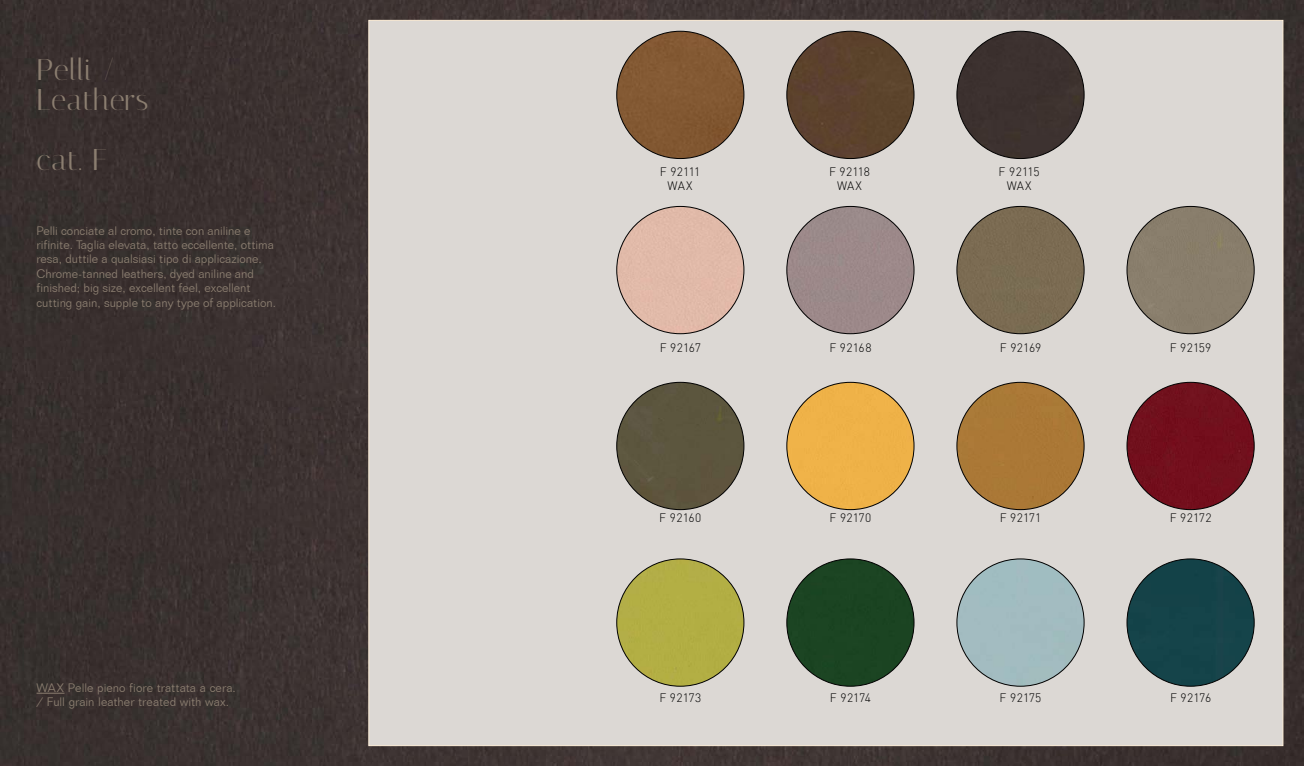
<style>
.page{position:relative;width:1304px;height:766px;background:#fff}
.page>*{position:absolute;margin:0;border:0;box-sizing:border-box;transform-origin:0 0}
.t1{font:30px/30px "Italiana";letter-spacing:.015em;color:#8b7e70}
.t2{font:300 12px/14.4px "Folio BT";color:#8b7e70}
.t3{font:300 12px/13.5px "DIN";letter-spacing:.01em;color:#000;text-align:center}
</style>
<div class="page">
<div style="left:0;top:0;width:1304px;height:765px;background:#3a3130"></div>
<div style="left:368px;top:20px;width:915px;height:726px;background:#dcd8d4;border:1px solid #fff0da"></div>
<div style="left:617px;top:31px;width:127px;height:127px;background:#825832;border-radius:64px"></div>
<div style="left:787px;top:31px;width:127px;height:127px;background:#5c422c;border-radius:64px"></div>
<div style="left:957px;top:31px;width:127px;height:127px;background:#3c312f;border-radius:64px"></div>
<div style="left:617px;top:206px;width:127px;height:127px;background:#e1b9a9;border-radius:64px"></div>
<div style="left:787px;top:206px;width:127px;height:127px;background:#9c898a;border-radius:64px"></div>
<div style="left:957px;top:206px;width:127px;height:127px;background:#7a6b52;border-radius:64px"></div>
<div style="left:1127px;top:206px;width:127px;height:127px;background:#897e6c;border-radius:64px"></div>
<div style="left:617px;top:382px;width:127px;height:127px;background:#5c563e;border-radius:64px"></div>
<div style="left:787px;top:382px;width:127px;height:127px;background:#efb248;border-radius:64px"></div>
<div style="left:957px;top:382px;width:127px;height:127px;background:#ab7836;border-radius:64px"></div>
<div style="left:1127px;top:382px;width:127px;height:127px;background:#720f1c;border-radius:64px"></div>
<div style="left:617px;top:558px;width:127px;height:128px;background:#b3ae44;border-radius:64px"></div>
<div style="left:787px;top:558px;width:127px;height:128px;background:#1b4422;border-radius:64px"></div>
<div style="left:957px;top:558px;width:127px;height:128px;background:#a2bcc1;border-radius:64px"></div>
<div style="left:1127px;top:558px;width:127px;height:128px;background:#154349;border-radius:64px"></div>
<svg style="left:37px;top:692px;width:28px;height:1px"></svg>
<h1 class="t1" style="left:37px;top:55px;width:113px">Pelli /<br>Leathers</h1>
<h1 class="t1" style="left:37px;top:145px;width:72px">cat. F</h1>
<p class="t2" style="left:37px;top:223px;width:241px">Pelli conciate al cromo, tinte con aniline e rifinite. Taglia elevata, tatto eccellente, ottima resa, duttile a qualsiasi tipo di applicazione.<br>Chrome-tanned leathers, dyed aniline and finished; big size, excellent feel, excellent cutting gain, supple to any type of application.</p>
<p class="t2" style="left:37px;top:680px;width:201px;line-height:14px">WAX Pelle pieno fiore trattata a cera. / Full grain leather treated with wax.</p>
<p class="t3" style="left:660px;top:165px;width:42px">F 92111<br>WAX</p>
<p class="t3" style="left:829px;top:165px;width:42px">F 92118<br>WAX</p>
<p class="t3" style="left:999px;top:165px;width:42px">F 92115<br>WAX</p>
<p class="t3" style="left:660px;top:341px;width:43px">F 92167</p>
<p class="t3" style="left:829px;top:341px;width:44px">F 92168</p>
<p class="t3" style="left:1000px;top:341px;width:43px">F 92169</p>
<p class="t3" style="left:1170px;top:341px;width:43px">F 92159</p>
<p class="t3" style="left:659px;top:510px;width:44px">F 92160</p>
<p class="t3" style="left:829px;top:510px;width:43px">F 92170</p>
<p class="t3" style="left:1000px;top:510px;width:43px">F 92171</p>
<p class="t3" style="left:1170px;top:510px;width:43px">F 92172</p>
<p class="t3" style="left:659px;top:691px;width:43px">F 92173</p>
<p class="t3" style="left:830px;top:691px;width:43px">F 92174</p>
<p class="t3" style="left:1000px;top:691px;width:43px">F 92175</p>
<p class="t3" style="left:1170px;top:691px;width:43px">F 92176</p>
</div>
